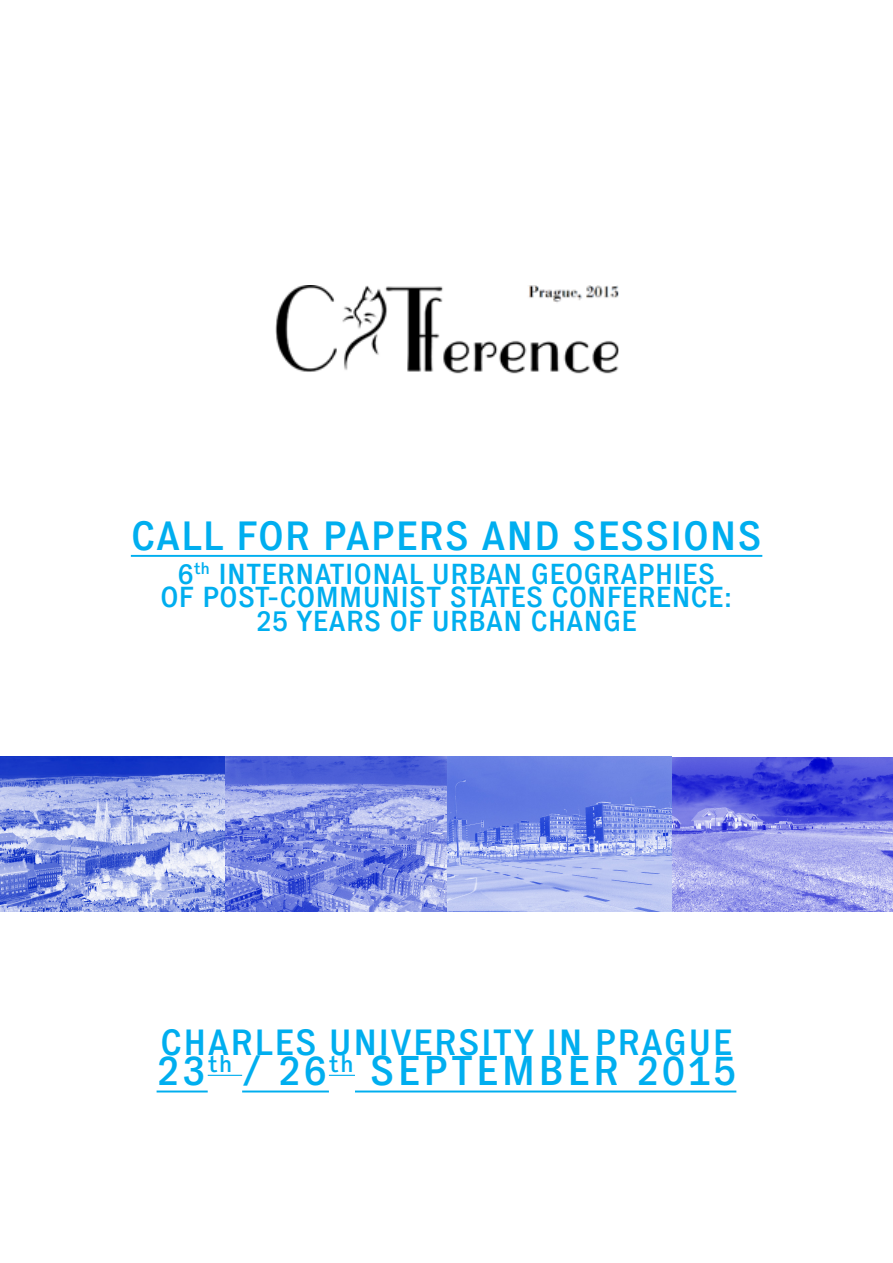
<style>
.page{position:relative;width:893px;height:1263px;background:#fff}
.page>*{position:absolute;margin:0;border:0;box-sizing:border-box;transform-origin:0 0}
.t1{font:500 40.95px "Executive 65";letter-spacing:.065em;color:#00aeef}
.t2{font:500 40.2px "Executive 65";letter-spacing:.005em;color:#00aeef}
.t3{font:500 35.85px "Executive 65";letter-spacing:.02em;color:#00aeef}
.t4{font:500 28.5px "Executive 65";letter-spacing:-.01em;color:#00aeef}
</style>
<div class="page">
<img style="left:276px;top:286px;width:342px;height:87px">
<hr style="left:131px;top:555px;width:631px;height:2px;background:#00aeef">
<hr style="left:157px;top:1090px;width:51px;height:2px;background:#00aeef">
<hr style="left:208px;top:1075px;width:34px;height:1px;background:#00aeef">
<hr style="left:242px;top:1090px;width:87px;height:2px;background:#00aeef">
<svg style="left:329px;top:1075px;width:26px;height:1px"></svg>
<hr style="left:355px;top:1090px;width:381px;height:2px;background:#00aeef">
<img style="left:0;top:757px;width:893px;height:155px">
<p class="t2" style="left:131px;top:511px;width:633px">CALL FOR PAPERS AND SESSIONS</p>
<p class="t4" style="left:178px;top:556px;width:539px">6<sup>th</sup> INTERNATIONAL URBAN GEOGRAPHIES</p>
<p class="t4" style="left:160px;top:580px;width:574px">OF POST-COMMUNIST STATES CONFERENCE:</p>
<p class="t4" style="left:256px;top:604px;width:383px">25 YEARS OF URBAN CHANGE</p>
<p class="t3" style="left:160px;top:1020px;width:574px">CHARLES UNIVERSITY IN PRAGUE</p>
<p class="t1" style="left:157px;top:1046px;width:581px">23<sup>th</sup> / 26<sup>th</sup> SEPTEMBER 2015</p>
</div>
